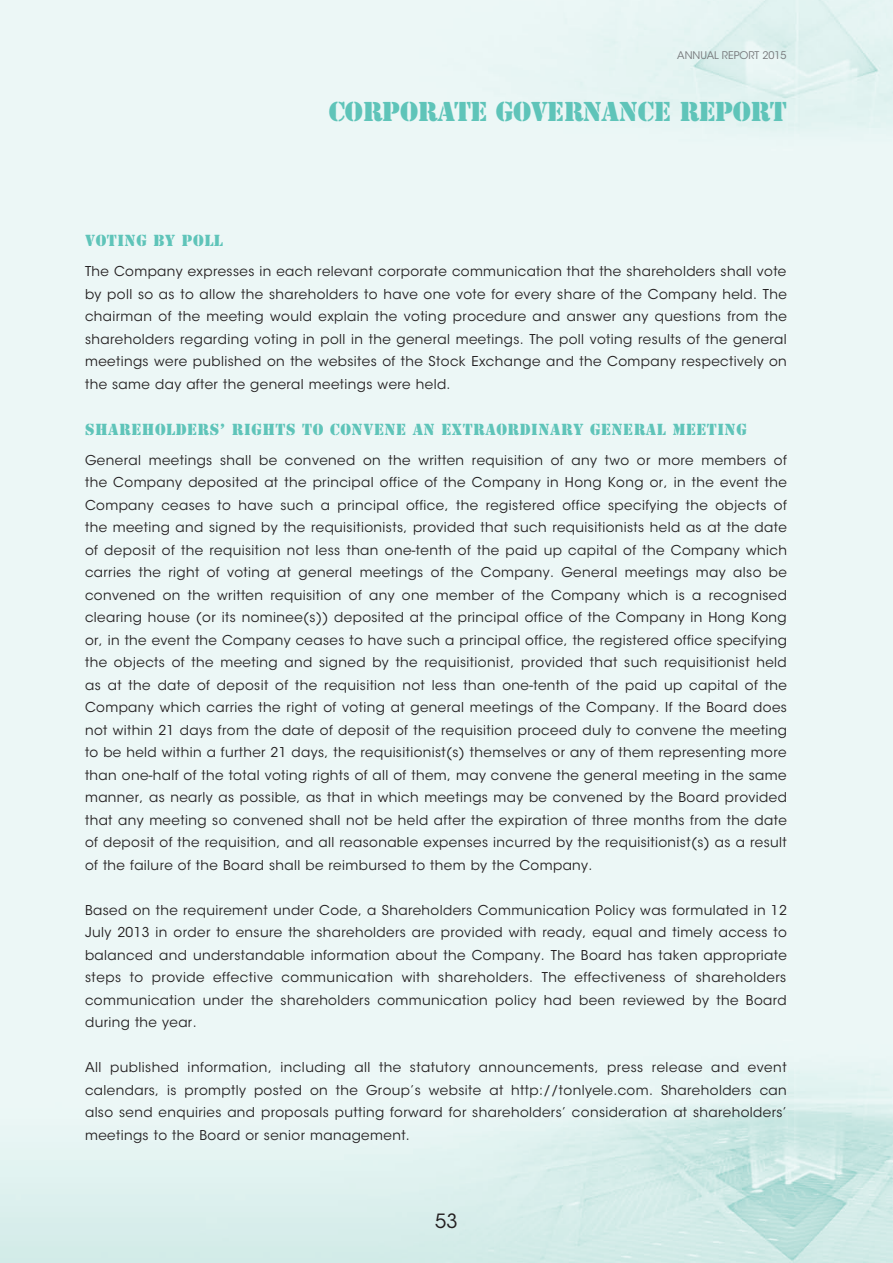
<style>
.page{position:relative;width:893px;height:1263px;background:#fff}
.page>*{position:absolute;margin:0;border:0;box-sizing:border-box;transform-origin:0 0}
.t1{font:25.5px "Stencil Std";letter-spacing:-.015em;color:#5fc4b9}
.t2{font:19.5px "ITC Avant Garde Std";color:#231f20}
.t3{font:15px "Stencil Std";letter-spacing:.035em;color:#5fc4b9}
.t4{font:13.5px/22.5px "ITC Avant Garde Std";letter-spacing:.03em;color:#231f20;text-align:justify}
.t5{font:10.5px "ITC Avant Garde Std";color:#76787b}
</style>
<div class="page">
<p class="t5" style="left:677px;top:49px;width:111px">ANNUAL REPORT 2015</p>
<h1 class="t1" style="left:329px;top:95px;width:459px">CORPORATE GOVERNANCE REPORT</h1>
<p class="t3" style="left:85px;top:231px;width:139px">VOTING BY POLL</p>
<p class="t4" style="left:85px;top:260px;width:703px">The Company expresses in each relevant corporate communication that the shareholders shall vote by poll so as to allow the shareholders to have one vote for every share of the Company held. The chairman of the meeting would explain the voting procedure and answer any questions from the shareholders regarding voting in poll in the general meetings. The poll voting results of the general meetings were published on the websites of the Stock Exchange and the Company respectively on the same day after the general meetings were held.</p>
<p class="t3" style="left:85px;top:420px;width:663px">SHAREHOLDERS’ RIGHTS TO CONVENE AN EXTRAORDINARY GENERAL MEETING</p>
<p class="t4" style="left:85px;top:449px;width:703px">General meetings shall be convened on the written requisition of any two or more members of the Company deposited at the principal office of the Company in Hong Kong or, in the event the Company ceases to have such a principal office, the registered office specifying the objects of the meeting and signed by the requisitionists, provided that such requisitionists held as at the date of deposit of the requisition not less than one-tenth of the paid up capital of the Company which carries the right of voting at general meetings of the Company. General meetings may also be convened on the written requisition of any one member of the Company which is a recognised clearing house (or its nominee(s)) deposited at the principal office of the Company in Hong Kong or, in the event the Company ceases to have such a principal office, the registered office specifying the objects of the meeting and signed by the requisitionist, provided that such requisitionist held as at the date of deposit of the requisition not less than one-tenth of the paid up capital of the Company which carries the right of voting at general meetings of the Company. If the Board does not within 21 days from the date of deposit of the requisition proceed duly to convene the meeting to be held within a further 21 days, the requisitionist(s) themselves or any of them representing more than one-half of the total voting rights of all of them, may convene the general meeting in the same manner, as nearly as possible, as that in which meetings may be convened by the Board provided that any meeting so convened shall not be held after the expiration of three months from the date of deposit of the requisition, and all reasonable expenses incurred by the requisitionist(s) as a result of the failure of the Board shall be reimbursed to them by the Company.</p>
<p class="t4" style="left:85px;top:899px;width:703px">Based on the requirement under Code, a Shareholders Communication Policy was formulated in 12<br>July 2013 in order to ensure the shareholders are provided with ready, equal and timely access to balanced and understandable information about the Company. The Board has taken appropriate steps to provide effective communication with shareholders. The effectiveness of shareholders communication under the shareholders communication policy had been reviewed by the Board during the year.</p>
<p class="t4" style="left:85px;top:1056px;width:703px">All published information, including all the statutory announcements, press release and event calendars, is promptly posted on the Group’s website at http://tonlyele.com. Shareholders can also send enquiries and proposals putting forward for shareholders’ consideration at shareholders’ meetings to the Board or senior management.</p>
<h2 class="t2" style="left:435px;top:1209px;width:24px">53</h2>
</div>
